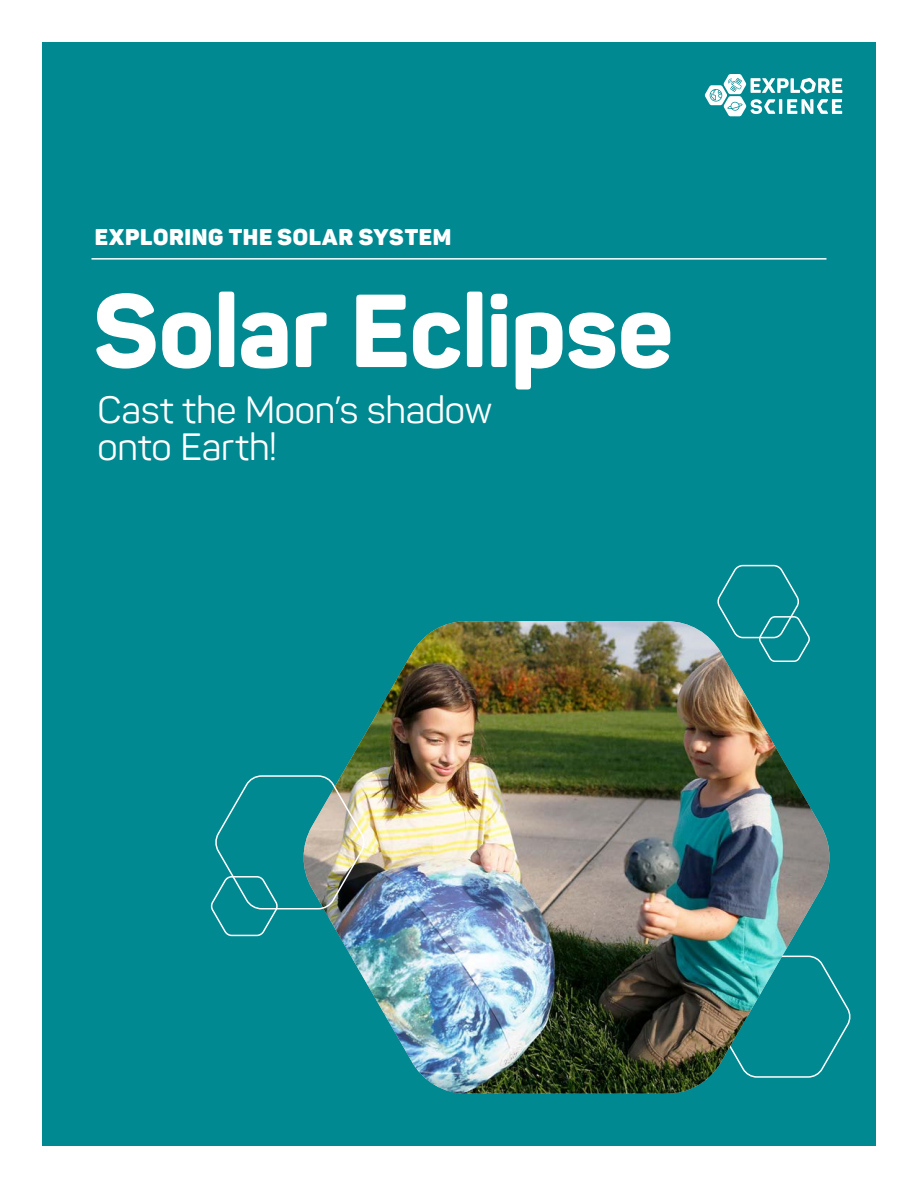
<style>
.page{position:relative;width:918px;height:1188px;background:#fff}
.page>*{position:absolute;margin:0;border:0;box-sizing:border-box;transform-origin:0 0}
.t1{font:800 102px "Panton";letter-spacing:-.01em;color:#fff}
.t2{font:37.5px/37.5px "Panton";letter-spacing:-.005em;color:#fff}
.t3{font:900 22.5px "Panton";letter-spacing:.03em;color:#fff}
</style>
<div class="page">
<div style="left:42px;top:42px;width:834px;height:1104px;background:#008991"></div>
<svg style="left:832px;top:980px;width:19px;height:73px"></svg>
<img style="left:340px;top:621px;width:491px;height:473px">
<svg style="left:716px;top:564px;width:96px;height:99px"></svg>
<img style="left:210px;top:775px;width:157px;height:162px">
<svg style="left:705px;top:74px;width:137px;height:42px"></svg>
<hr style="left:92px;top:258px;width:734px;height:2px;background:#fff">
<p class="t3" style="left:95px;top:223px;width:358px">EXPLORING THE SOLAR SYSTEM</p>
<h1 class="t1" style="left:93px;top:266px;width:581px">Solar Eclipse</h1>
<p class="t2" style="left:98px;top:391px;width:396px">Cast the Moon’s shadow onto Earth!</p>
</div>
